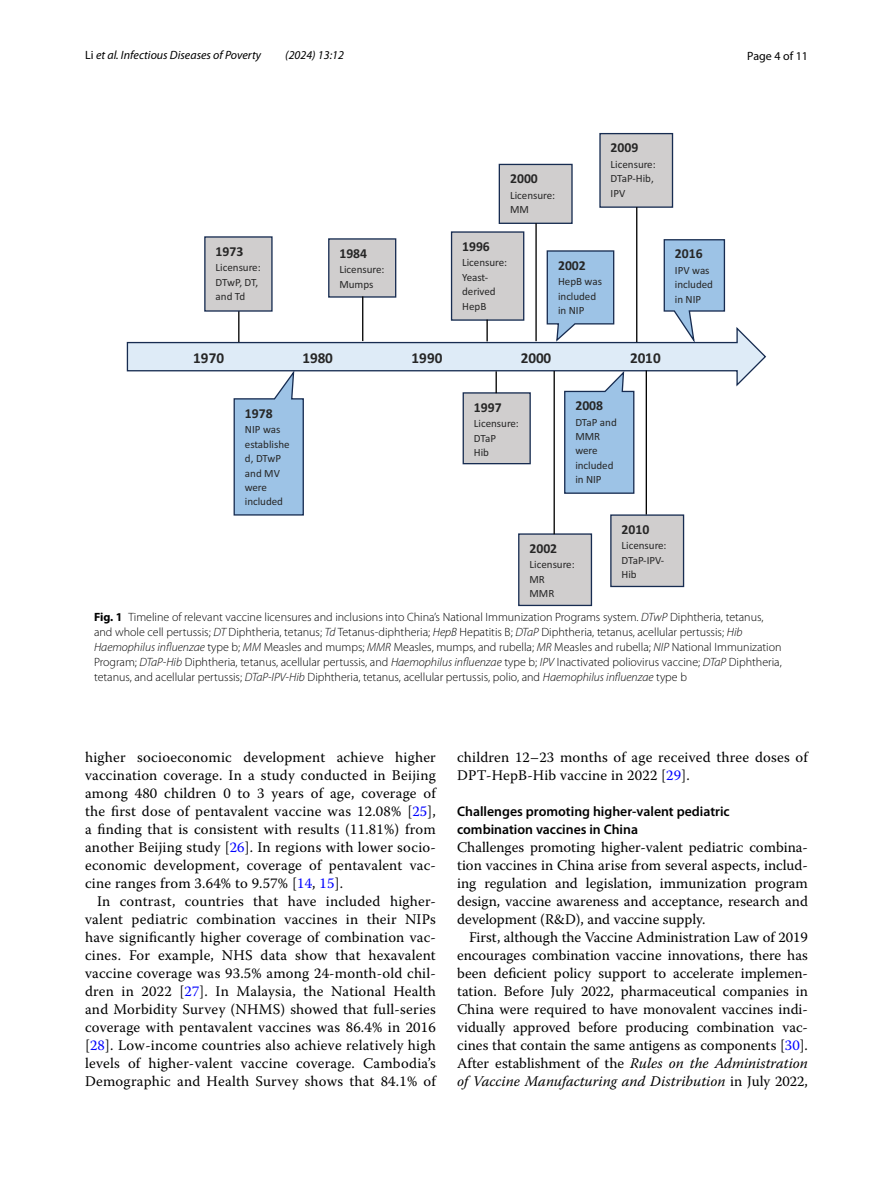
<style>
.page{position:relative;width:893px;height:1187px;background:#fff}
.page>*{position:absolute;margin:0;border:0;box-sizing:border-box;transform-origin:0 0}
.t1{font:700 15.15px "Calibri";letter-spacing:-.005em;color:#262626}
.t2{font:14.7px/18px "Warnock Pro";letter-spacing:.015em;color:#000;text-align:justify}
.t3{font:600 13.8px/18px "Myriad Pro";color:#000}
.t4{font:700 13.65px "Calibri";color:#262626}
.t5{font:300 12px/15px "Myriad Pro";color:#000}
.t6{font:italic 12px "Myriad Pro";color:#000}
.t7{font:12px "Myriad Pro";color:#000}
.t8{font:11.1px/14.5px "Calibri";letter-spacing:-.005em;color:#262626}
.s1{font-style:normal}
.s2{font-weight:700}
.s3{font-style:italic}
.s4{color:#00f}
</style>
<div class="page">
<div style="left:204px;top:236px;width:69px;height:75px;background:#59667e"></div>
<div style="left:451px;top:231px;width:73px;height:90px;background:#d0cece;border:1px solid #172c51"></div>
<div style="left:499px;top:164px;width:74px;height:60px;background:#d0cece;border:1px solid #172c51"></div>
<hr style="left:535px;top:223px;width:2px;height:118px;background:#000">
<div style="left:519px;top:534px;width:72px;height:71px;background:#d0cece"></div>
<div style="left:518px;top:533px;width:74px;height:73px;border:1px solid #172c51"></div>
<div style="left:610px;top:514px;width:74px;height:73px;background:#d0cece;border:1px solid #172c51"></div>
<div style="left:600px;top:134px;width:72px;height:73px;background:#d0cece"></div>
<div style="left:599px;top:133px;width:74px;height:75px;border:1px solid #172c51"></div>
<hr style="left:636px;top:207px;width:1px;height:135px;background:#000">
<hr style="left:553px;top:371px;width:2px;height:163px;background:#000">
<svg style="left:127px;top:238px;width:639px;height:278px"></svg>
<p class="t6" style="left:85px;top:48px;width:178px"><span class="s1">Li</span> et al. Infectious Diseases of Poverty</p>
<p class="t6" style="left:285px;top:48px;width:60px">(2024) 13:12</p>
<p class="t7" style="left:747px;top:48px;width:62px">Page 4 of 11</p>
<p class="t4" style="left:216px;top:241px;width:29px">1973</p>
<p class="t8" style="left:216px;top:260px;width:47px">Licensure:<br>DTwP, DT, and Td</p>
<p class="t4" style="left:339px;top:243px;width:29px">1984</p>
<p class="t8" style="left:339px;top:262px;width:47px">Licensure:<br>Mumps</p>
<p class="t4" style="left:510px;top:169px;width:29px">2000</p>
<p class="t8" style="left:510px;top:187px;width:47px">Licensure:<br>MM</p>
<p class="t4" style="left:611px;top:138px;width:29px">2009</p>
<p class="t8" style="left:611px;top:156px;width:47px">Licensure:<br>DTaP-Hib,<br>IPV</p>
<p class="t4" style="left:462px;top:236px;width:29px">1996</p>
<p class="t8" style="left:462px;top:255px;width:47px">Licensure:<br>Yeast&shy;derived<br>HepB</p>
<p class="t4" style="left:558px;top:255px;width:29px">2002</p>
<p class="t8" style="left:558px;top:274px;width:45px">HepB was included in NIP</p>
<p class="t4" style="left:675px;top:244px;width:29px">2016</p>
<p class="t8" style="left:675px;top:263px;width:40px">IPV was included in NIP</p>
<p class="t1" style="left:193px;top:347px;width:32px">1970</p>
<p class="t1" style="left:302px;top:347px;width:32px">1980</p>
<p class="t1" style="left:412px;top:347px;width:32px">1990</p>
<p class="t1" style="left:521px;top:347px;width:32px">2000</p>
<p class="t1" style="left:630px;top:347px;width:32px">2010</p>
<p class="t4" style="left:245px;top:403px;width:29px">1978</p>
<p class="t8" style="left:245px;top:422px;width:46px">NIP was establishe d, DTwP and MV were included</p>
<p class="t4" style="left:474px;top:397px;width:29px">1997</p>
<p class="t8" style="left:474px;top:416px;width:47px">Licensure:<br>DTaP<br>Hib</p>
<p class="t4" style="left:575px;top:396px;width:29px">2008</p>
<p class="t8" style="left:575px;top:414px;width:43px">DTaP and<br>MMR were included in NIP</p>
<p class="t4" style="left:530px;top:538px;width:29px">2002</p>
<p class="t8" style="left:530px;top:557px;width:47px">Licensure:<br>MR<br>MMR</p>
<p class="t4" style="left:621px;top:519px;width:29px">2010</p>
<p class="t8" style="left:621px;top:538px;width:47px">Licensure:<br>DTaP-IPV-<br>Hib</p>
<p class="t5" style="left:94px;top:610px;width:689px"><span class="s2">Fig. 1</span> Timeline of relevant vaccine licensures and inclusions into China’s National Immunization Programs system. <span class="s3">DTwP</span> Diphtheria, tetanus, and whole cell pertussis; <span class="s3">DT</span> Diphtheria, tetanus; <span class="s3">Td</span> Tetanus-diphtheria; <span class="s3">HepB</span> Hepatitis B; <span class="s3">DTaP</span> Diphtheria, tetanus, acellular pertussis; <span class="s3">Hib Haemophilus influenzae</span> type b; <span class="s3">MM</span> Measles and mumps; <span class="s3">MMR</span> Measles, mumps, and rubella; <span class="s3">MR</span> Measles and rubella; <span class="s3">NIP</span> National Immunization Program; <span class="s3">DTaP-Hib</span> Diphtheria, tetanus, acellular pertussis, and <span class="s3">Haemophilus influenzae</span> type b; <span class="s3">IPV</span> Inactivated poliovirus vaccine; <span class="s3">DTaP</span> Diphtheria, tetanus, and acellular pertussis; <span class="s3">DTaP-IPV-Hib</span> Diphtheria, tetanus, acellular pertussis, polio, and <span class="s3">Haemophilus influenzae</span> type b</p>
<p class="t2" style="left:85px;top:748px;width:352px">higher socioeconomic development achieve higher vaccination coverage. In a study conducted in Beijing among 480 children 0 to 3 years of age, coverage of the first dose of pentavalent vaccine was 12.08% [<span class="s4">25</span>], a finding that is consistent with results (11.81%) from another Beijing study [<span class="s4">26</span>]. In regions with lower socio&shy;economic development, coverage of pentavalent vac&shy;cine ranges from 3.64% to 9.57% [<span class="s4">14</span>, <span class="s4">15</span>].</p>
<p class="t2" style="left:85px;top:892px;width:352px;text-indent:12px">In contrast, countries that have included higher&shy;valent pediatric combination vaccines in their NIPs have significantly higher coverage of combination vac&shy;cines. For example, NHS data show that hexavalent vaccine coverage was 93.5% among 24-month-old chil&shy;dren in 2022 [<span class="s4">27</span>]. In Malaysia, the National Health and Morbidity Survey (NHMS) showed that full-series coverage with pentavalent vaccines was 86.4% in 2016 [<span class="s4">28</span>]. Low-income countries also achieve relatively high levels of higher-valent vaccine coverage. Cambodia’s Demographic and Health Survey shows that 84.1% of</p>
<p class="t2" style="left:457px;top:748px;width:352px">children 12–23 months of age received three doses of<br>DPT-HepB-Hib vaccine in 2022 [<span class="s4">29</span>].</p>
<p class="t3" style="left:457px;top:802px;width:274px">Challenges promoting higher‑valent pediatric combination vaccines in China</p>
<p class="t2" style="left:457px;top:838px;width:352px">Challenges promoting higher-valent pediatric combina&shy;tion vaccines in China arise from several aspects, includ&shy;ing regulation and legislation, immunization program design, vaccine awareness and acceptance, research and development (R&amp;D), and vaccine supply.</p>
<p class="t2" style="left:457px;top:928px;width:352px;text-indent:12px">First, although the Vaccine Administration Law of 2019 encourages combination vaccine innovations, there has been deficient policy support to accelerate implemen&shy;tation. Before July 2022, pharmaceutical companies in China were required to have monovalent vaccines indi&shy;vidually approved before producing combination vac&shy;cines that contain the same antigens as components [<span class="s4">30</span>].<br>After establishment of the <span class="s3">Rules on the Administration of Vaccine Manufacturing and Distribution</span> in July 2022,</p>
</div>
